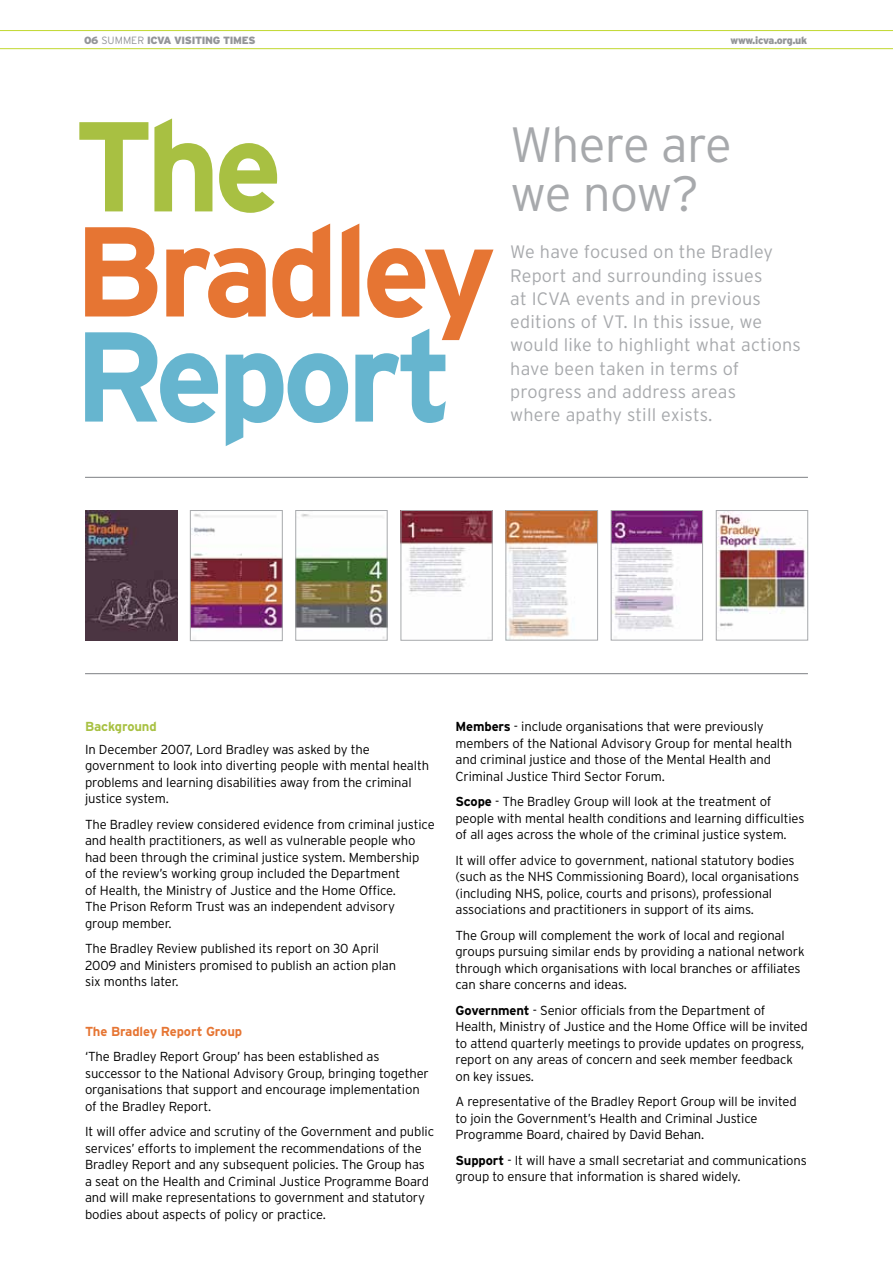
<style>
.page{position:relative;width:893px;height:1263px;background:#fff}
.page>*{position:absolute;margin:0;border:0;box-sizing:border-box;transform-origin:0 0}
.t1{font:700 127.5px "Interstate";letter-spacing:-.05em;color:#e67533}
.t2{font:700 127.5px "Interstate";letter-spacing:-.05em;color:#66b5cf}
.t3{font:700 127.5px "Interstate";color:#a8c042}
.t4{font:300 49.5px/49.5px "Interstate";letter-spacing:-.025em;color:#a7a9ac}
.t5{font:300 18px/23.2px "Interstate";letter-spacing:.01em;color:#a7a9ac}
.t6{font:300 13.05px/16.5px "Interstate";letter-spacing:-.01em;color:#000}
.t7{font:700 13.05px "Interstate";letter-spacing:-.01em;color:#e67533}
.t8{font:700 13.05px "Interstate";letter-spacing:-.01em;color:#a8c143}
.t9{font:900 10.5px "Interstate";letter-spacing:-.03em;color:#939598}
.s1{font-weight:300}
.s2{font-weight:700}
</style>
<div class="page">
<hr style="left:0;top:48px;width:893px;height:1px;background:#c1d82f">
<hr style="left:0;top:30px;width:893px;height:1px;background:#c1d82f">
<hr style="left:85px;top:477px;width:723px;height:1px;background:#939598">
<hr style="left:85px;top:673px;width:723px;height:1px;background:#939598">
<hr style="left:892px;top:128px;width:1px;height:68px;background:#66b5cf">
<img style="left:298px;top:514px;width:87px;height:124px">
<div style="left:296px;top:510px;width:91px;height:130px;border:1px solid #a7a9ac"></div>
<img style="left:718px;top:512px;width:88px;height:115px">
<div style="left:716px;top:510px;width:92px;height:130px;border:1px solid #a7a9ac"></div>
<img style="left:403px;top:512px;width:87px;height:80px">
<div style="left:401px;top:510px;width:91px;height:130px;border:1px solid #a7a9ac"></div>
<img style="left:508px;top:512px;width:88px;height:126px">
<div style="left:506px;top:510px;width:92px;height:130px;border:1px solid #a7a9ac"></div>
<img style="left:613px;top:512px;width:88px;height:126px">
<div style="left:611px;top:510px;width:92px;height:130px;border:1px solid #a7a9ac"></div>
<img style="left:192px;top:514px;width:89px;height:117px">
<div style="left:190px;top:510px;width:93px;height:131px;border:1px solid #a7a9ac"></div>
<img style="left:85px;top:510px;width:92px;height:131px">
<p class="t9" style="left:84px;top:34px;width:173px">06 <span class="s1">SUMMER</span> ICVA VISITING TIMES</p>
<p class="t9" style="left:731px;top:34px;width:78px">www.icva.org.uk</p>
<h1 class="t3" style="left:74px;top:95px;width:210px">The</h1>
<h1 class="t1" style="left:74px;top:200px;width:425px">Bradley</h1>
<h1 class="t2" style="left:74px;top:305px;width:382px">Report</h1>
<h2 class="t4" style="left:510px;top:119px;width:223px">Where are we now?</h2>
<p class="t5" style="left:510px;top:240px;width:292px">We have focused on the Bradley<br>Report and surrounding issues<br>at ICVA events and in previous editions of VT. In this issue, we would like to highlight what actions have been taken in terms of progress and address areas<br>where apathy still exists.</p>
<p class="t8" style="left:85px;top:719px;width:73px">Background</p>
<p class="t6" style="left:85px;top:741px;width:346px">In December 2007, Lord Bradley was asked by the government to look into diverting people with mental health problems and learning disabilities away from the criminal justice system.</p>
<p class="t6" style="left:85px;top:816px;width:351px">The Bradley review considered evidence from criminal justice and health practitioners, as well as vulnerable people who had been through the criminal justice system. Membership<br>of the review’s working group included the Department<br>of Health, the Ministry of Justice and the Home Office.<br>The Prison Reform Trust was an independent advisory<br>group member.</p>
<p class="t6" style="left:85px;top:940px;width:313px">The Bradley Review published its report on 30 April<br>2009 and Ministers promised to publish an action plan six months later.</p>
<p class="t7" style="left:85px;top:1024px;width:159px">The Bradley Report Group</p>
<p class="t6" style="left:85px;top:1048px;width:345px">‘The Bradley Report Group’ has been established as successor to the National Advisory Group, bringing together organisations that support and encourage implementation of the Bradley Report.</p>
<p class="t6" style="left:85px;top:1123px;width:351px">It will offer advice and scrutiny of the Government and public services’ efforts to implement the recommendations of the Bradley Report and any subsequent policies. The Group has a seat on the Health and Criminal Justice Programme Board and will make representations to government and statutory bodies about aspects of policy or practice.</p>
<p class="t6" style="left:455px;top:718px;width:338px"><span class="s2">Members</span> - include organisations that were previously members of the National Advisory Group for mental health and criminal justice and those of the Mental Health and Criminal Justice Third Sector Forum.</p>
<p class="t6" style="left:455px;top:793px;width:350px"><span class="s2">Scope</span> - The Bradley Group will look at the treatment of people with mental health conditions and learning difficulties of all ages across the whole of the criminal justice system.</p>
<p class="t6" style="left:455px;top:852px;width:345px">It will offer advice to government, national statutory bodies (such as the NHS Commissioning Board), local organisations (including NHS, police, courts and prisons), professional associations and practitioners in support of its aims.</p>
<p class="t6" style="left:455px;top:927px;width:351px">The Group will complement the work of local and regional groups pursuing similar ends by providing a national network through which organisations with local branches or affiliates can share concerns and ideas.</p>
<p class="t6" style="left:455px;top:1002px;width:354px"><span class="s2">Government</span> - Senior officials from the Department of Health, Ministry of Justice and the Home Office will be invited to attend quarterly meetings to provide updates on progress, report on any areas of concern and seek member feedback on key issues.</p>
<p class="t6" style="left:455px;top:1093px;width:343px">A representative of the Bradley Report Group will be invited to join the Government’s Health and Criminal Justice<br>Programme Board, chaired by David Behan.</p>
<p class="t6" style="left:455px;top:1152px;width:353px"><span class="s2">Support</span> - It will have a small secretariat and communications group to ensure that information is shared widely.</p>
</div>
